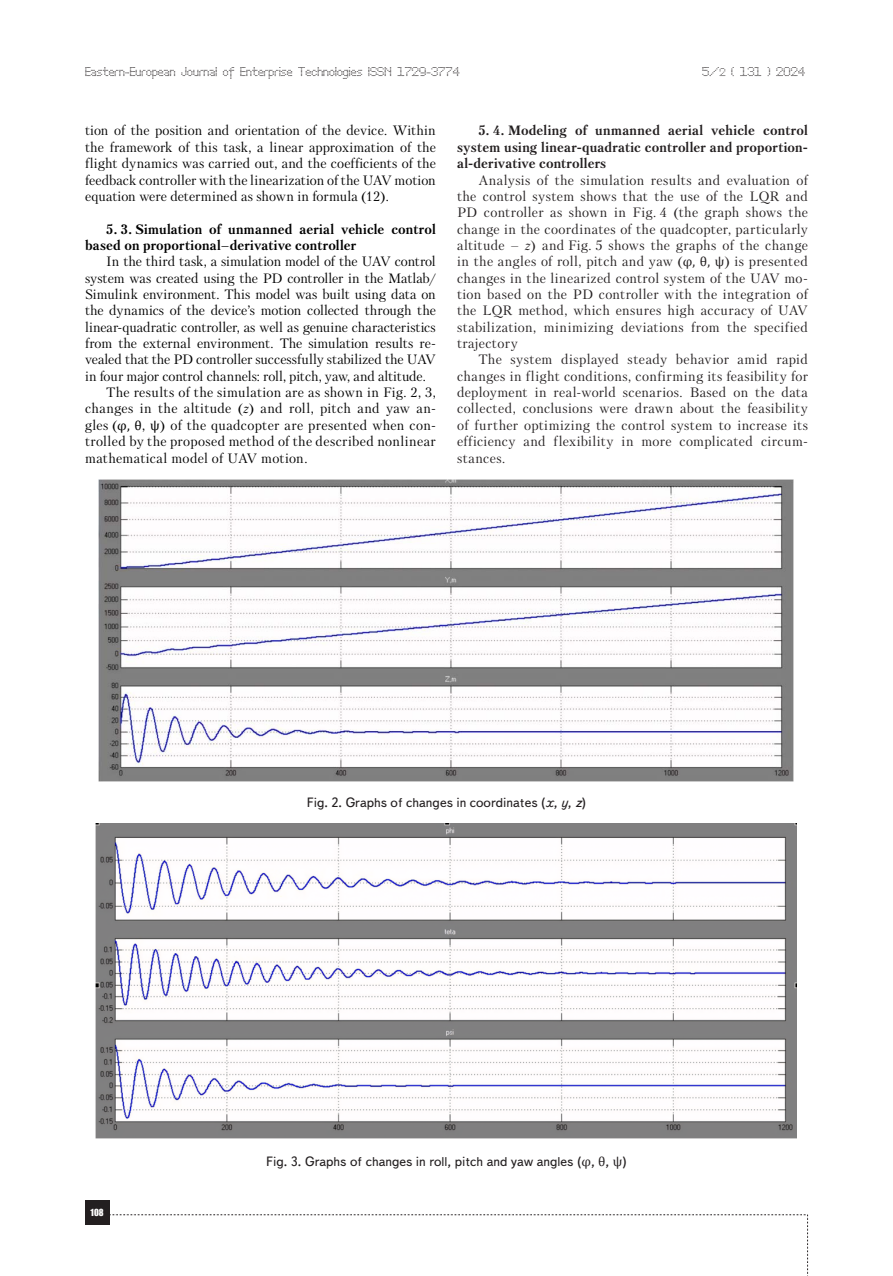
<style>
.page{position:relative;width:893px;height:1276px;background:#fff}
.page>*{position:absolute;margin:0;border:0;box-sizing:border-box;transform-origin:0 0}
.Text__англ{font:13.5px/16.4px "Petersburg C";letter-spacing:.005em;color:#000;text-align:justify}
.Text__англ-2{font:13.5px/16.4px "Petersburg C";letter-spacing:.03em;color:#231f20;text-align:justify}
.Text__англ-3{font:700 13.5px/16.4px "Petersburg C";letter-spacing:.01em;color:#231f20;text-align:justify}
.Рисунок{font:13.5px "Text Book C";color:#231f20}
.Text__англ-4{font:700 13.5px/16.4px "Petersburg C";letter-spacing:.01em;color:#000}
.t1{font:12px "Perfo";letter-spacing:.015em;color:#231f20}
.t2{font:9px "Impact";color:#fff}
.s1{font-size:10.5px}
.s2{font-style:italic}
.s3{font-family:"Cambria Math"}
</style>
<div class="page">
<div style="left:85px;top:1200px;width:24px;height:24px;background:#231f20"></div>
<svg style="left:109px;top:1214px;width:699px;height:62px"></svg>
<img style="left:98px;top:479px;width:695px;height:302px">
<img style="left:96px;top:824px;width:700px;height:314px">
<p class="t1" style="left:85px;top:65px;width:376px">Eastern-European Journal of Enterprise Technologies ISSN 1729-3774</p>
<p class="t1" style="left:702px;top:65px;width:104px">5/<span class="s1">2</span> ( 131 ) 2024</p>
<p class="Text__англ" style="left:85px;top:122px;width:352px">tion of the position and orientation of the device. Within the framework of this task, a linear approximation of the flight dynamics was carried out, and the coefficients of the feedback controller with the linearization of the UAV motion equation were determined as shown in formula (12).</p>
<p class="Text__англ-4" style="left:85px;top:221px;width:352px;text-indent:21px">5. 3. Simulation of unmanned aerial vehicle control based on proportional–derivative controller</p>
<p class="Text__англ" style="left:85px;top:253px;width:352px;text-indent:21px">In the third task, a simulation model of the UAV control system was created using the PD controller in the Matlab/ Simulink environment. This model was built using data on the dynamics of the device’s motion collected through the linear-quadratic controller, as well as genuine characteristics from the external environment. The simulation results re&shy;vealed that the PD controller successfully stabilized the UAV in four major control channels: roll, pitch, yaw, and altitude.</p>
<p class="Text__англ" style="left:85px;top:384px;width:352px;text-indent:21px">The results of the simulation are as shown in Fig. 2, 3, changes in the altitude (<span class="s2">z</span>) and roll, pitch and yaw an&shy;gles (<span class="s3">φ, θ</span>, <span class="s3">ψ</span>) of the quadcopter are presented when con&shy;trolled by the proposed method of the described nonlinear mathematical model of UAV motion.</p>
<p class="Text__англ-3" style="left:457px;top:123px;width:352px;text-indent:21px">5. 4. Modeling of unmanned aerial vehicle control system using linear-quadratic controller and proportion&shy;al-derivative controllers</p>
<p class="Text__англ-2" style="left:457px;top:171px;width:352px;text-indent:21px">Analysis of the simulation results and evaluation of the control system shows that the use of the LQR and PD controller as shown in Fig. 4 (the graph shows the change in the coordinates of the quadcopter, particularly altitude – <span class="s2">z</span>) and Fig. 5 shows the graphs of the change in the angles of roll, pitch and yaw (<span class="s3">φ, θ, ψ</span>) is presented changes in the linearized control system of the UAV mo&shy;tion based on the PD controller with the integration of the LQR method, which ensures high accuracy of UAV stabilization, minimizing deviations from the specified trajectory</p>
<p class="Text__англ-2" style="left:457px;top:351px;width:352px;text-indent:21px">The system displayed steady behavior amid rapid changes in flight conditions, confirming its feasibility for deployment in real-world scenarios. Based on the data collected, conclusions were drawn about the feasibility of further optimizing the control system to increase its efficiency and flexibility in more complicated circum&shy;stances.</p>
<p class="Рисунок" style="left:307px;top:795px;width:281px">Fig. 2. Graphs of changes in coordinates (<span class="s2">x</span>, <span class="s2">y</span>, <span class="s2">z</span>)</p>
<p class="t2" style="left:91px;top:1205px;width:15px">108</p>
<p class="Рисунок" style="left:266px;top:1153px;width:362px">Fig. 3. Graphs of changes in roll, pitch and yaw angles (<span class="s3">φ</span>, <span class="s3">θ</span>, <span class="s3">ψ</span>)</p>
</div>
